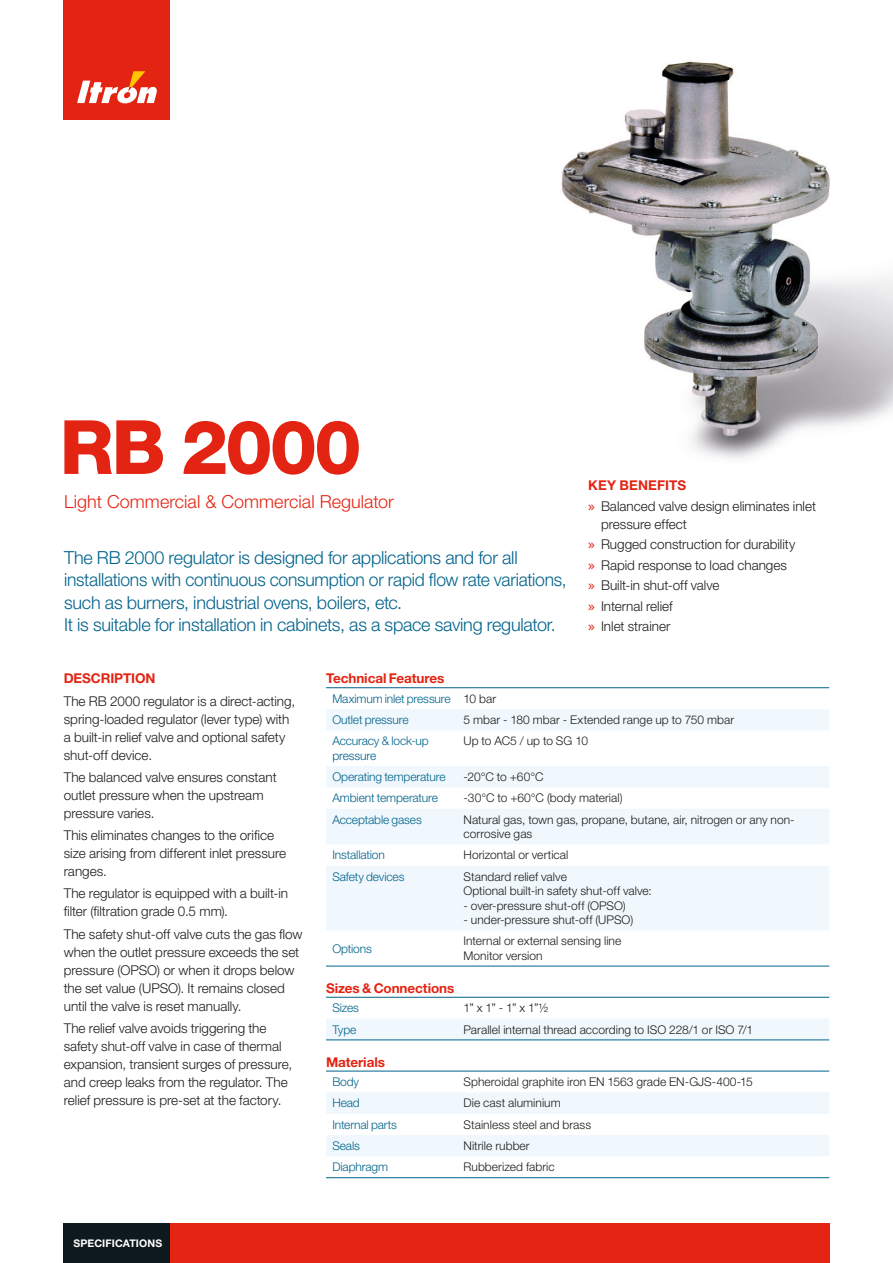
<style>
.page{position:relative;width:893px;height:1263px;background:#fff}
.page>*{position:absolute;margin:0;border:0;box-sizing:border-box;transform-origin:0 0}
.t1{font:800 75px "Helvetica Neue LT Std";letter-spacing:-.035em;color:#e42413}
.t2{font:300 18px/22.5px "Helvetica Neue LT Std";letter-spacing:-.015em;color:#00628b}
.t3{font:300 18px "Helvetica Neue LT Std";color:#e42413}
.t4{font:300 13.5px/18px "Helvetica Neue LT Std";color:#1d1d1b}
.t5{font:700 13.5px "Helvetica Neue LT Std";letter-spacing:-.005em;color:#e42413}
.t6{font:300 12px/14.4px "Helvetica Neue LT Std";letter-spacing:.005em;color:#1d1d1b}
.t7{font:300 12px/21.3px "Helvetica Neue LT Std";letter-spacing:-.01em;color:#00628b}
.t8{font:300 12px "Helvetica Neue LT Std";letter-spacing:-.015em;color:#1d1d1b}
.t9{font:700 10.5px "Helvetica Neue LT Std";letter-spacing:.01em;color:#fff}
.s1{font-weight:700;color:#e42413}
.s2{font-family:"Lucida Grande";font-weight:400;color:#e42413}
.s3{color:#1d1d1b}
</style>
<div class="page">
<img style="left:561px;top:61px;width:332px;height:398px">
<svg style="left:326px;top:709px;width:503px;height:221px;fill:#f1f8fd"></svg>
<hr style="left:326px;top:687px;width:131px;height:1px;background:#00628b">
<hr style="left:457px;top:687px;width:372px;height:1px;background:#00628b">
<hr style="left:326px;top:966px;width:131px;height:1px;background:#00628b">
<hr style="left:457px;top:966px;width:372px;height:1px;background:#00628b">
<div style="left:326px;top:1019px;width:503px;height:21px;background:#f1f8fd"></div>
<hr style="left:326px;top:997px;width:131px;height:1px;background:#00628b">
<hr style="left:457px;top:997px;width:372px;height:1px;background:#00628b">
<hr style="left:326px;top:1040px;width:131px;height:1px;background:#00628b">
<hr style="left:457px;top:1040px;width:372px;height:1px;background:#00628b">
<svg style="left:326px;top:1093px;width:503px;height:63px"></svg>
<hr style="left:326px;top:1071px;width:131px;height:1px;background:#00628b">
<hr style="left:457px;top:1071px;width:372px;height:1px;background:#00628b">
<hr style="left:326px;top:1177px;width:131px;height:1px;background:#00628b">
<hr style="left:457px;top:1177px;width:372px;height:1px;background:#00628b">
<div style="left:64px;top:0;width:106px;height:119px;background:#e42413"></div>
<svg style="left:77px;top:71px;width:80px;height:32px"></svg>
<div style="left:64px;top:1223px;width:106px;height:40px;background:#0d191c"></div>
<div style="left:170px;top:1223px;width:659px;height:40px;background:#e52513"></div>
<h1 class="t1" style="left:60px;top:403px;width:303px">RB 2000</h1>
<h2 class="t3" style="left:64px;top:491px;width:331px">Light Commercial &amp; Commercial Regulator</h2>
<p class="t2" style="left:64px;top:546px;width:504px">The RB 2000 regulator is designed for applications and for all installations with continuous consumption or rapid flow rate variations, such as burners, industrial ovens, boilers, etc.<br>It is suitable for installation in cabinets, as a space saving regulator.</p>
<p class="t4" style="left:588px;top:475px;width:229px;line-height:20.5px"><span class="s1">KEY BENEFITS<br></span><span class="s2">»</span> Balanced valve design eliminates inlet</p>
<p class="t4" style="left:588px;top:513px;width:209px;line-height:20.5px;text-indent:13px">pressure effect<br><span class="s2">»</span> Rugged construction for durability <span class="s2">»</span> Rapid response to load changes <span class="s2">»</span> Built-in shut-off valve<br><span class="s2">»</span> Internal relief<br><span class="s2">»</span> Inlet strainer</p>
<p class="t5" style="left:64px;top:670px;width:93px">DESCRIPTION</p>
<p class="t4" style="left:64px;top:691px;width:233px">The RB 2000 regulator is a direct-acting, spring-loaded regulator (lever type) with a built-in relief valve and optional safety shut-off device.</p>
<p class="t4" style="left:64px;top:768px;width:214px">The balanced valve ensures constant outlet pressure when the upstream pressure varies.</p>
<p class="t4" style="left:64px;top:826px;width:224px">This eliminates changes to the orifice size arising from different inlet pressure ranges.</p>
<p class="t4" style="left:64px;top:884px;width:226px">The regulator is equipped with a built-in filter (filtration grade 0.5 mm).</p>
<p class="t4" style="left:64px;top:924px;width:240px">The safety shut-off valve cuts the gas flow when the outlet pressure exceeds the set pressure (OPSO) or when it drops below the set value (UPSO). It remains closed until the valve is reset manually.</p>
<p class="t4" style="left:64px;top:1019px;width:230px">The relief valve avoids triggering the safety shut-off valve in case of thermal expansion, transient surges of pressure, and creep leaks from the regulator. The relief pressure is pre-set at the factory.</p>
<p class="t5" style="left:326px;top:670px;width:120px">Technical Features</p>
<p class="t7" style="left:332px;top:687px;width:165px">Maximum inlet pressure <span class="s3">10 bar<br></span>Outlet pressure</p>
<p class="t6" style="left:463px;top:712px;width:272px">5 mbar - 180 mbar - Extended range up to 750 mbar</p>
<p class="t7" style="left:332px;top:734px;width:98px;line-height:14.4px">Accuracy &amp; lock-up pressure</p>
<p class="t8" style="left:463px;top:734px;width:126px">Up to AC5 / up to SG 10</p>
<p class="t7" style="left:332px;top:766px;width:115px">Operating temperature</p>
<p class="t6" style="left:463px;top:769px;width:82px">-20°C to +60°C</p>
<p class="t7" style="left:332px;top:787px;width:107px">Ambient temperature</p>
<p class="t6" style="left:463px;top:791px;width:161px">-30°C to +60°C (body material)</p>
<p class="t7" style="left:332px;top:808px;width:91px">Acceptable gases</p>
<p class="t6" style="left:463px;top:812px;width:333px">Natural gas, town gas, propane, butane, air, nitrogen or any non&shy;corrosive gas</p>
<p class="t7" style="left:332px;top:844px;width:54px">Installation</p>
<p class="t6" style="left:463px;top:848px;width:106px">Horizontal or vertical</p>
<p class="t7" style="left:332px;top:865px;width:74px">Safety devices</p>
<p class="t6" style="left:463px;top:869px;width:190px">Standard relief valve<br>Optional built-in safety shut-off valve:</p>
<p class="t6" style="left:463px;top:898px;width:164px">- over-pressure shut-off (OPSO)</p>
<p class="t6" style="left:463px;top:912px;width:171px">- under-pressure shut-off (UPSO)</p>
<p class="t7" style="left:332px;top:937px;width:41px">Options</p>
<p class="t6" style="left:463px;top:933px;width:159px">Internal or external sensing line<br>Monitor version</p>
<p class="t5" style="left:326px;top:980px;width:130px">Sizes &amp; Connections</p>
<p class="t7" style="left:332px;top:997px;width:28px">Sizes</p>
<p class="t6" style="left:463px;top:1000px;width:86px">1” x 1” - 1” x 1”1/2</p>
<p class="t7" style="left:332px;top:1018px;width:26px">Type</p>
<p class="t6" style="left:463px;top:1022px;width:291px">Parallel internal thread according to ISO 228/1 or ISO 7/1</p>
<p class="t5" style="left:326px;top:1053px;width:60px">Materials</p>
<p class="t7" style="left:332px;top:1071px;width:28px">Body</p>
<p class="t6" style="left:463px;top:1074px;width:291px">Spheroidal graphite iron EN 1563 grade EN-GJS-400-15</p>
<p class="t7" style="left:332px;top:1092px;width:29px">Head</p>
<p class="t6" style="left:463px;top:1096px;width:99px">Die cast aluminium</p>
<p class="t7" style="left:332px;top:1113px;width:66px">Internal parts</p>
<p class="t6" style="left:463px;top:1117px;width:129px">Stainless steel and brass</p>
<p class="t7" style="left:332px;top:1135px;width:29px">Seals</p>
<p class="t6" style="left:463px;top:1138px;width:68px">Nitrile rubber</p>
<p class="t7" style="left:332px;top:1156px;width:57px">Diaphragm</p>
<p class="t6" style="left:463px;top:1159px;width:93px">Rubberized fabric</p>
<p class="t9" style="left:73px;top:1236px;width:90px">SPECIFICATIONS</p>
</div>
